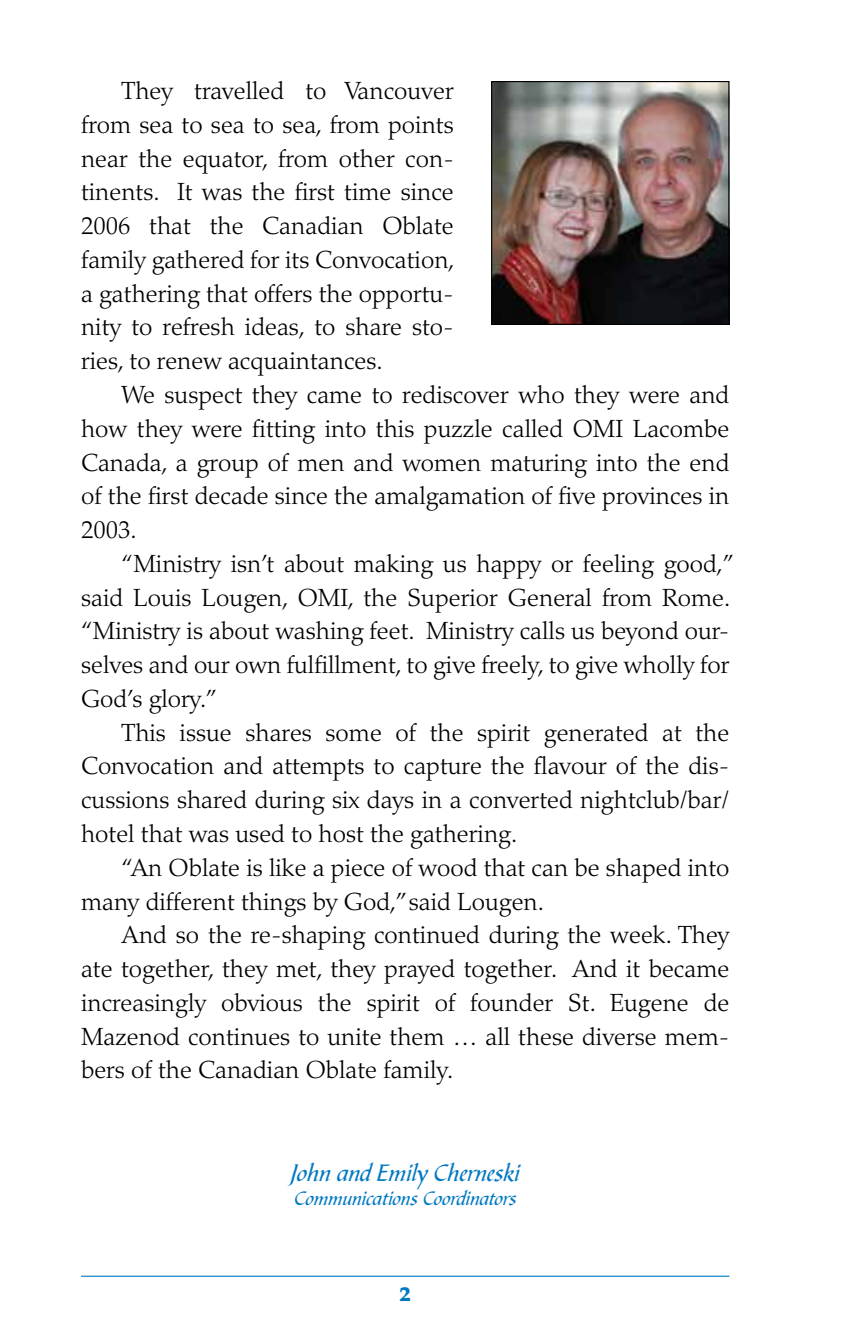
<style>
.page{position:relative;width:851px;height:1337px;background:#fff}
.page>*{position:absolute;margin:0;border:0;box-sizing:border-box;transform-origin:0 0}
.t1{font:300 24.75px/33.8px "Palatino";color:#000;text-align:justify}
.t2{font:24.75px "Bible Scr T";color:#0079c1}
.t3{font:20.25px "Bible Scr T";color:#0079c1}
.t4{font:900 20.25px "Palatino";color:#0079c1}
</style>
<div class="page">
<hr style="left:81px;top:1275px;width:648px;height:1px;background:#0079c1">
<img style="left:493px;top:83px;width:234px;height:240px">
<div style="left:491px;top:81px;width:238px;height:244px;border:1px solid #000"></div>
<p class="t1" style="left:81px;top:74px;width:375px;text-indent:40px">They travelled to Vancouver from sea to sea to sea, from points near the equator, from other con&shy;tinents. It was the first time since 2006 that the Canadian Oblate family gathered for its Convocation, a gathering that offers the opportu&shy;nity to refresh ideas, to share sto&shy;ries, to renew acquaintances.</p>
<p class="t1" style="left:81px;top:378px;width:650px;text-indent:40px">We suspect they came to rediscover who they were and how they were fitting into this puzzle called OMI Lacombe Canada, a group of men and women maturing into the end of the first decade since the amalgamation of five provinces in 2003.</p>
<p class="t1" style="left:81px;top:547px;width:654px;text-align:left;text-indent:40px">“Ministry isn’t about making us happy or feeling good,” said Louis Lougen, OMI, the Superior General from Rome. “Ministry is about washing feet. Ministry calls us beyond our&shy;selves and our own fulfillment, to give freely, to give wholly for God’s glory.”</p>
<p class="t1" style="left:81px;top:716px;width:649px;text-indent:40px">This issue shares some of the spirit generated at the Convocation and attempts to capture the flavour of the dis&shy;cussions shared during six days in a converted nightclub/bar/ hotel that was used to host the gathering.</p>
<p class="t1" style="left:81px;top:851px;width:650px;text-indent:40px">“An Oblate is like a piece of wood that can be shaped into many different things by God,”said Lougen.</p>
<p class="t1" style="left:81px;top:918px;width:650px;text-indent:40px">And so the re-shaping continued during the week. They ate together, they met, they prayed together. And it became increasingly obvious the spirit of founder St. Eugene de Mazenod continues to unite them … all these diverse mem&shy;bers of the Canadian Oblate family.</p>
<p class="t2" style="left:291px;top:1159px;width:230px">John and Emily Cherneski</p>
<p class="t3" style="left:294px;top:1187px;width:223px">Communications Coordinators</p>
<p class="t4" style="left:399px;top:1282px;width:13px">2</p>
</div>
